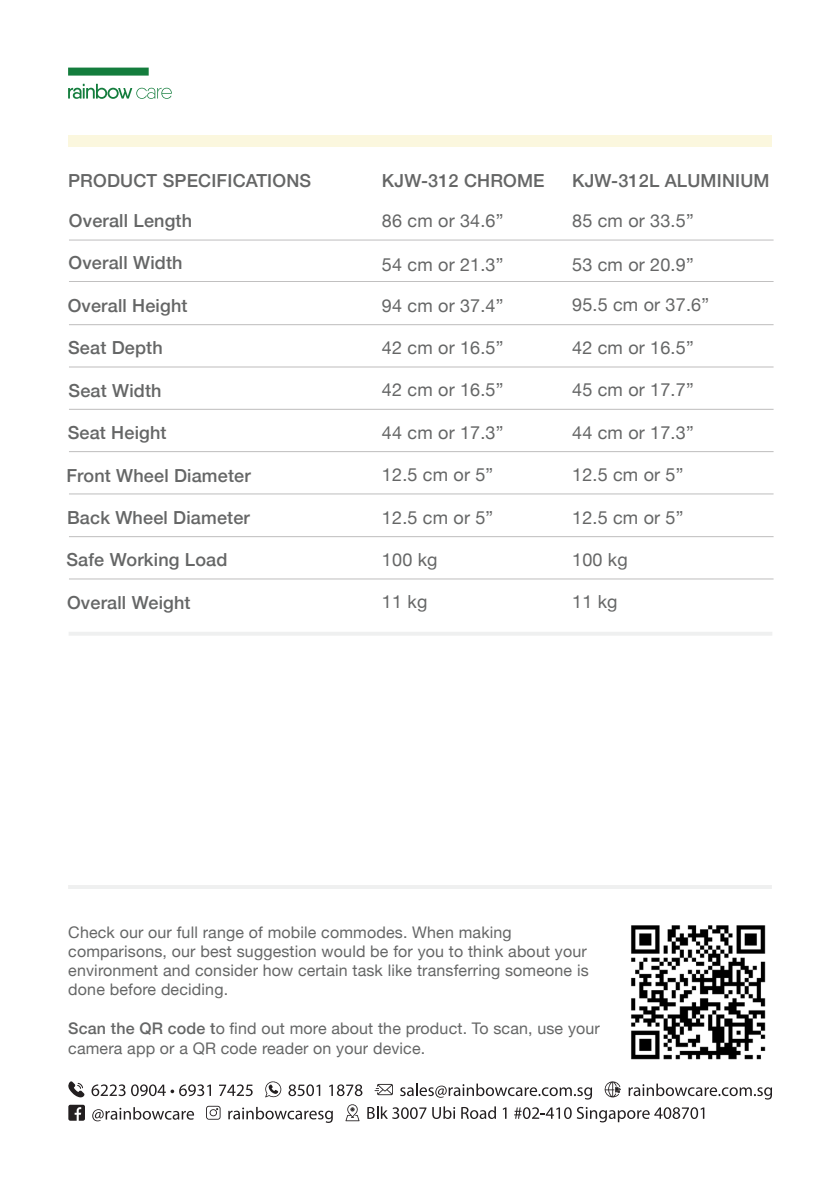
<style>
.page{position:relative;width:840px;height:1191px;background:#fff}
.page>*{position:absolute;margin:0;border:0;box-sizing:border-box;transform-origin:0 0}
.t1{font:18px "Helvetica Neue";letter-spacing:.01em;color:#656666}
.t2{font:500 18px "Helvetica Neue";letter-spacing:.01em;color:#656666}
.t3{font:16px/19px "Helvetica Neue";letter-spacing:.01em;color:#656666}
.s1{font-weight:500}
</style>
<div class="page">
<div style="left:68px;top:68px;width:81px;height:8px;background:#147d3d"></div>
<img style="left:631px;top:925px;width:135px;height:135px">
<svg style="left:68px;top:84px;width:104px;height:15px"></svg>
<div style="left:68px;top:136px;width:703px;height:11px;background:#fbf7de"></div>
<svg style="left:367px;top:1106px;width:59px;height:13px"></svg>
<svg style="left:432px;top:1106px;width:23px;height:13px"></svg>
<svg style="left:461px;top:1106px;width:34px;height:13px"></svg>
<svg style="left:502px;top:1107px;width:4px;height:11px"></svg>
<svg style="left:514px;top:1106px;width:190px;height:16px"></svg>
<svg style="left:345px;top:1104px;width:14px;height:17px"></svg>
<svg style="left:92px;top:1107px;width:102px;height:14px"></svg>
<svg style="left:228px;top:1107px;width:104px;height:16px"></svg>
<svg style="left:68px;top:1104px;width:17px;height:16px"></svg>
<svg style="left:206px;top:1105px;width:14px;height:14px"></svg>
<svg style="left:68px;top:1081px;width:16px;height:16px"></svg>
<svg style="left:91px;top:1084px;width:34px;height:12px"></svg>
<svg style="left:131px;top:1084px;width:80px;height:12px"></svg>
<svg style="left:219px;top:1084px;width:33px;height:12px"></svg>
<svg style="left:288px;top:1084px;width:32px;height:12px"></svg>
<svg style="left:329px;top:1084px;width:33px;height:12px"></svg>
<svg style="left:265px;top:1081px;width:16px;height:16px"></svg>
<svg style="left:628px;top:1083px;width:143px;height:16px"></svg>
<svg style="left:400px;top:1083px;width:191px;height:16px"></svg>
<svg style="left:604px;top:1081px;width:16px;height:16px"></svg>
<svg style="left:374px;top:1084px;width:19px;height:11px"></svg>
<hr style="left:68px;top:885px;width:703px;height:4px;background:#eff0f0">
<hr style="left:69px;top:632px;width:702px;height:4px;background:#eff0f0">
<hr style="left:69px;top:240px;width:704px;height:1px;background:#231f20">
<hr style="left:69px;top:281px;width:704px;height:1px;background:#231f20">
<hr style="left:69px;top:324px;width:704px;height:1px;background:#231f20">
<hr style="left:69px;top:367px;width:704px;height:1px;background:#231f20">
<hr style="left:69px;top:409px;width:704px;height:1px;background:#231f20">
<hr style="left:69px;top:451px;width:704px;height:1px;background:#231f20">
<hr style="left:69px;top:493px;width:704px;height:1px;background:#231f20">
<hr style="left:69px;top:536px;width:704px;height:1px;background:#231f20">
<hr style="left:69px;top:578px;width:704px;height:1px;background:#231f20">
<p class="t2" style="left:68px;top:170px;width:244px">PRODUCT SPECIFICATIONS</p>
<p class="t2" style="left:382px;top:170px;width:164px">KJW-312 CHROME</p>
<p class="t2" style="left:572px;top:170px;width:199px">KJW-312L ALUMINIUM</p>
<p class="t2" style="left:69px;top:210px;width:125px">Overall Length</p>
<p class="t1" style="left:382px;top:210px;width:123px">86 cm or 34.6”</p>
<p class="t1" style="left:572px;top:210px;width:123px">85 cm or 33.5”</p>
<p class="t2" style="left:69px;top:252px;width:115px">Overall Width</p>
<p class="t1" style="left:382px;top:254px;width:123px">54 cm or 21.3”</p>
<p class="t1" style="left:572px;top:254px;width:123px">53 cm or 20.9”</p>
<p class="t1" style="left:382px;top:294px;width:123px">94 cm or 37.4”</p>
<p class="t1" style="left:572px;top:294px;width:138px">95.5 cm or 37.6”</p>
<p class="t1" style="left:382px;top:337px;width:123px">42 cm or 16.5”</p>
<p class="t1" style="left:572px;top:337px;width:123px">42 cm or 16.5”</p>
<p class="t1" style="left:382px;top:379px;width:123px">42 cm or 16.5”</p>
<p class="t1" style="left:572px;top:379px;width:123px">45 cm or 17.7”</p>
<p class="t1" style="left:382px;top:421px;width:123px">44 cm or 17.3”</p>
<p class="t1" style="left:572px;top:421px;width:123px">44 cm or 17.3”</p>
<p class="t2" style="left:68px;top:294px;width:121px">Overall Height</p>
<p class="t2" style="left:68px;top:337px;width:96px">Seat Depth</p>
<p class="t2" style="left:69px;top:379px;width:94px">Seat Width</p>
<p class="t2" style="left:68px;top:421px;width:100px">Seat Height</p>
<p class="t2" style="left:66px;top:464px;width:186px">Front Wheel Diameter</p>
<p class="t1" style="left:382px;top:464px;width:113px">12.5 cm or 5”</p>
<p class="t1" style="left:572px;top:464px;width:113px">12.5 cm or 5”</p>
<p class="t2" style="left:67px;top:506px;width:184px">Back Wheel Diameter</p>
<p class="t1" style="left:382px;top:506px;width:113px">12.5 cm or 5”</p>
<p class="t1" style="left:572px;top:506px;width:113px">12.5 cm or 5”</p>
<p class="t2" style="left:66px;top:549px;width:162px">Safe Working Load</p>
<p class="t1" style="left:382px;top:549px;width:57px">100 kg</p>
<p class="t1" style="left:572px;top:549px;width:57px">100 kg</p>
<p class="t2" style="left:67px;top:591px;width:125px">Overall Weight</p>
<p class="t1" style="left:382px;top:591px;width:47px">11 kg</p>
<p class="t1" style="left:572px;top:591px;width:47px">11 kg</p>
<p class="t3" style="left:68px;top:923px;width:521px">Check our our full range of mobile commodes. When making comparisons, our best suggestion would be for you to think about your environment and consider how certain task like transferring someone is done before deciding.</p>
<p class="t3" style="left:68px;top:1018px;width:533px;line-height:20px"><span class="s1">Scan the QR code t</span>o find out more about the product. To scan, use your camera app or a QR code reader on your device.</p>
</div>
